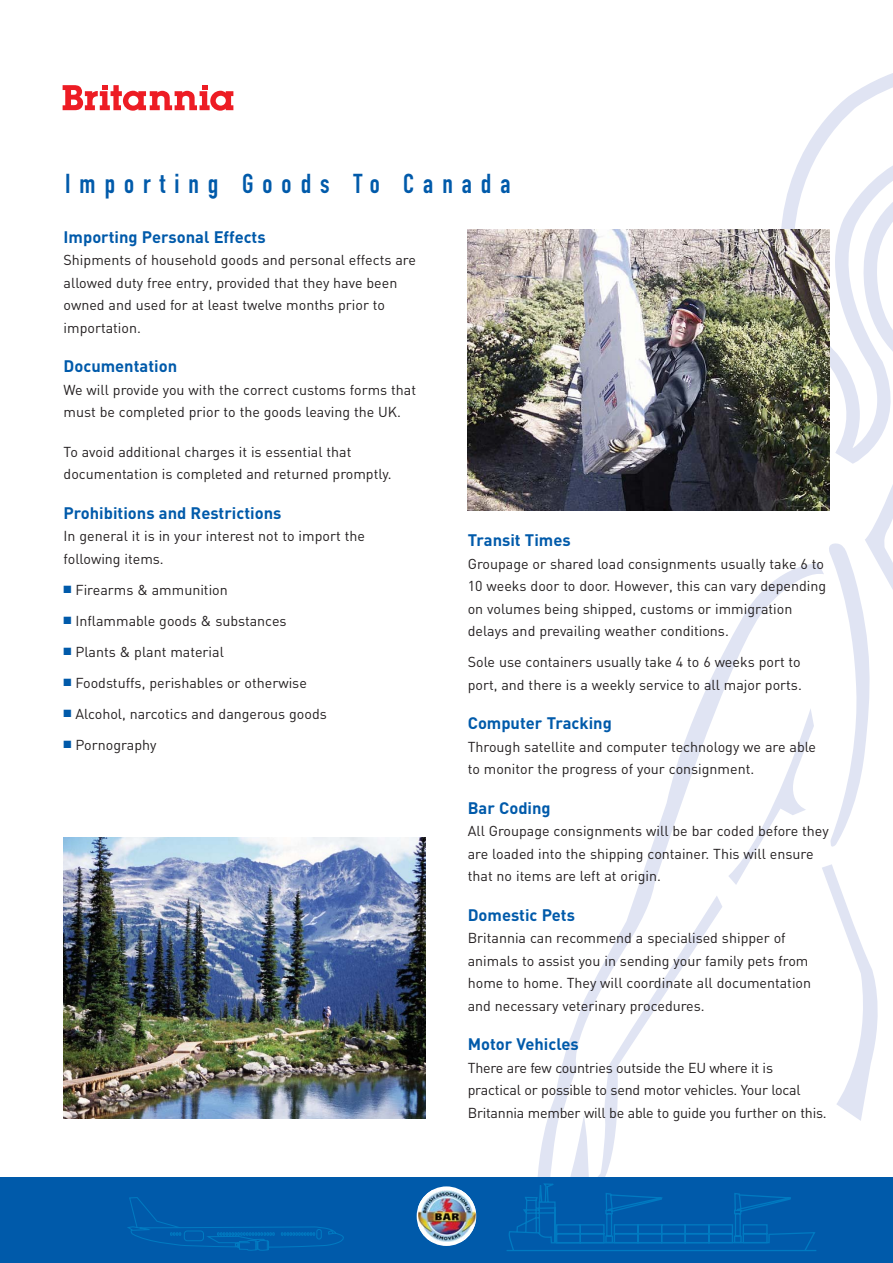
<style>
.page{position:relative;width:893px;height:1263px;background:#fff}
.page>*{position:absolute;margin:0;border:0;box-sizing:border-box;transform-origin:0 0}
.t1{font:27px "DIN Engschrift";letter-spacing:.335em;color:#005aaa}
.t2{font:700 16.5px "DIN";color:#005aaa}
.t3{font:14.25px/22.5px "DIN";color:#231f20}
.s1{color:#005aaa}
</style>
<div class="page">
<svg style="left:825px;top:464px;width:67px;height:383px"></svg>
<svg style="left:824px;top:864px;width:54px;height:257px"></svg>
<svg style="left:777px;top:73px;width:115px;height:391px"></svg>
<svg style="left:857px;top:156px;width:35px;height:294px"></svg>
<svg style="left:629px;top:563px;width:195px;height:615px"></svg>
<svg style="left:63px;top:85px;width:170px;height:26px"></svg>
<div style="left:0;top:1178px;width:892px;height:85px;background:#005aaa"></div>
<svg style="left:127px;top:1197px;width:217px;height:54px"></svg>
<svg style="left:505px;top:914px;width:312px;height:337px"></svg>
<svg style="left:416px;top:1186px;width:60px;height:60px"></svg>
<img style="left:418px;top:1190px;width:57px;height:52px">
<img style="left:468px;top:230px;width:361px;height:280px">
<img style="left:64px;top:838px;width:361px;height:280px">
<h1 class="t1" style="left:65px;top:174px;width:447px">Importing Goods To Canada</h1>
<p class="t2" style="left:64px;top:231px;width:204px">Importing Personal Effects</p>
<p class="t3" style="left:64px;top:251px;width:354px">Shipments of household goods and personal effects are allowed duty free entry, provided that they have been owned and used for at least twelve months prior to importation.</p>
<p class="t2" style="left:64px;top:361px;width:115px">Documentation</p>
<p class="t3" style="left:64px;top:380px;width:354px">We will provide you with the correct customs forms that must be completed prior to the goods leaving the UK.</p>
<p class="t3" style="left:64px;top:442px;width:329px">To avoid additional charges it is essential that documentation is completed and returned promptly.</p>
<p class="t2" style="left:64px;top:507px;width:219px">Prohibitions and Restrictions</p>
<p class="t3" style="left:64px;top:527px;width:303px">In general it is in your interest not to import the following items.</p>
<p class="t3" style="left:64px;top:580px;width:166px"><span class="s1">■</span> Firearms &amp; ammunition</p>
<p class="t3" style="left:64px;top:611px;width:224px"><span class="s1">■</span> Inflammable goods &amp; substances</p>
<p class="t3" style="left:64px;top:642px;width:162px"><span class="s1">■</span> Plants &amp; plant material</p>
<p class="t3" style="left:64px;top:673px;width:245px"><span class="s1">■</span> Foodstuffs, perishables or otherwise</p>
<p class="t3" style="left:64px;top:704px;width:265px"><span class="s1">■</span> Alcohol, narcotics and dangerous goods</p>
<p class="t3" style="left:64px;top:735px;width:94px"><span class="s1">■</span> Pornography</p>
<p class="t2" style="left:468px;top:534px;width:104px">Transit Times</p>
<p class="t3" style="left:468px;top:554px;width:360px">Groupage or shared load consignments usually take 6 to 10 weeks door to door. However, this can vary depending on volumes being shipped, customs or immigration delays and prevailing weather conditions.</p>
<p class="t3" style="left:468px;top:652px;width:335px">Sole use containers usually take 4 to 6 weeks port to port, and there is a weekly service to all major ports.</p>
<p class="t2" style="left:468px;top:717px;width:146px">Computer Tracking</p>
<p class="t3" style="left:468px;top:737px;width:350px">Through satellite and computer technology we are able to monitor the progress of your consignment.</p>
<p class="t2" style="left:468px;top:802px;width:84px">Bar Coding</p>
<p class="t3" style="left:468px;top:821px;width:362px">All Groupage consignments will be bar coded before they are loaded into the shipping container. This will ensure that no items are left at origin.</p>
<p class="t2" style="left:468px;top:909px;width:109px">Domestic Pets</p>
<p class="t3" style="left:468px;top:928px;width:345px">Britannia can recommend a specialised shipper of animals to assist you in sending your family pets from home to home. They will coordinate all documentation and necessary veterinary procedures.</p>
<p class="t2" style="left:468px;top:1038px;width:112px">Motor Vehicles</p>
<p class="t3" style="left:468px;top:1058px;width:360px">There are few countries outside the EU where it is practical or possible to send motor vehicles. Your local<br>Britannia member will be able to guide you further on this.</p>
</div>
